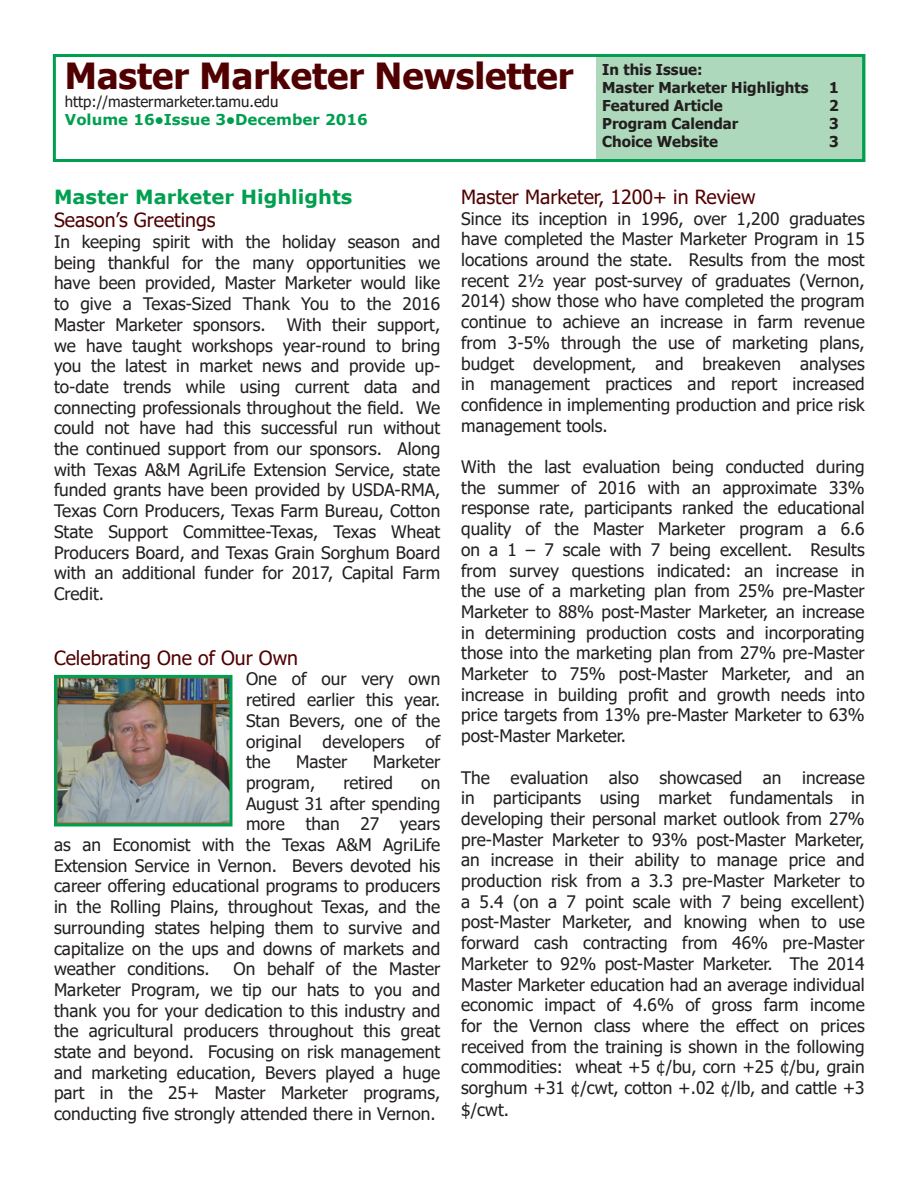
<style>
.page{position:relative;width:918px;height:1188px;background:#fff}
.page>*{position:absolute;margin:0;border:0;box-sizing:border-box;transform-origin:0 0}
.t1{font:700 36px "Tahoma";color:#500000}
.t2{font:19.5px "Tahoma";color:#500000}
.t3{font:700 19.5px/23.4px "Verdana";color:#009f4f}
.t4{font:17.25px/20.7px "Tahoma";color:#231f20;text-align:justify}
.t5{font:700 15px/18px "Tahoma";color:#231f20}
.t6{font:15px "Tahoma";color:#231f20}
.t7{font:700 15px "Verdana";color:#009f4f}
.s1{font-family:"Tahoma";font-weight:400;color:#500000}
</style>
<div class="page">
<div style="left:596px;top:54px;width:270px;height:108px;background:#aed8bb"></div>
<div style="left:53px;top:54px;width:812px;height:108px;border:3px solid #009f4f"></div>
<img style="left:58px;top:679px;width:170px;height:143px">
<div style="left:54px;top:675px;width:178px;height:151px;border:3px solid #009f4f"></div>
<p class="t1" style="left:65px;top:51px;width:510px">Master Marketer Newsletter</p>
<p class="t6" style="left:65px;top:92px;width:215px">http://mastermarketer.tamu.edu</p>
<p class="t7" style="left:65px;top:109px;width:304px">Volume 16●Issue 3●December 2016</p>
<p class="t5" style="left:602px;top:61px;width:208px">In this Issue:<br>Master Marketer Highlights</p>
<p class="t5" style="left:602px;top:97px;width:122px">Featured Article</p>
<p class="t5" style="left:602px;top:115px;width:138px">Program Calendar<br>Choice Website</p>
<p class="t5" style="left:829px;top:79px;width:11px">1</p>
<p class="t5" style="left:829px;top:97px;width:11px">2</p>
<p class="t5" style="left:829px;top:115px;width:11px">3</p>
<p class="t5" style="left:829px;top:133px;width:11px">3</p>
<p class="t3" style="left:54px;top:185px;width:300px">Master Marketer Highlights<br><span class="s1">Season’s Greetings</span></p>
<p class="t4" style="left:54px;top:232px;width:388px">In keeping spirit with the holiday season and being thankful for the many opportunities we have been provided, Master Marketer would like to give a Texas-Sized Thank You to the 2016<br>Master Marketer sponsors. With their support, we have taught workshops year-round to bring you the latest in market news and provide up&shy;to-date trends while using current data and connecting professionals throughout the field. We could not have had this successful run without the continued support from our sponsors. Along with Texas A&amp;M AgriLife Extension Service, state funded grants have been provided by USDA-RMA, Texas Corn Producers, Texas Farm Bureau, Cotton State Support Committee-Texas, Texas Wheat Producers Board, and Texas Grain Sorghum Board with an additional funder for 2017, Capital Farm Credit.</p>
<p class="t2" style="left:54px;top:645px;width:246px">Celebrating One of Our Own</p>
<p class="t4" style="left:246px;top:670px;width:196px">One of our very own retired earlier this year.<br>Stan Bevers, one of the original developers of the</p>
<p class="t4" style="left:296px;top:753px;width:53px">Master</p>
<p class="t4" style="left:373px;top:753px;width:69px">Marketer</p>
<p class="t4" style="left:246px;top:773px;width:71px">program,</p>
<p class="t4" style="left:343px;top:773px;width:51px">retired</p>
<p class="t4" style="left:421px;top:773px;width:20px">on</p>
<p class="t4" style="left:246px;top:794px;width:196px">August 31 after spending</p>
<p class="t4" style="left:246px;top:815px;width:196px">more than 27 years</p>
<p class="t4" style="left:54px;top:835px;width:388px">as an Economist with the Texas A&amp;M AgriLife</p>
<p class="t4" style="left:54px;top:856px;width:388px">Extension Service in Vernon. Bevers devoted his</p>
<p class="t4" style="left:54px;top:877px;width:388px">career offering educational programs to producers</p>
<p class="t4" style="left:54px;top:897px;width:388px">in the Rolling Plains, throughout Texas, and the</p>
<p class="t4" style="left:54px;top:918px;width:388px">surrounding states helping them to survive and</p>
<p class="t4" style="left:54px;top:939px;width:388px">capitalize on the ups and downs of markets and</p>
<p class="t4" style="left:54px;top:960px;width:157px">weather conditions.</p>
<p class="t4" style="left:54px;top:960px;width:388px;text-indent:180px">On behalf of the Master Marketer Program, we tip our hats to you and thank you for your dedication to this industry and the agricultural producers throughout this great state and beyond. Focusing on risk management and marketing education, Bevers played a huge part in the 25+ Master Marketer programs, conducting five strongly attended there in Vernon.</p>
<p class="t2" style="left:461px;top:184px;width:296px">Master Marketer, 1200+ in Review</p>
<p class="t4" style="left:461px;top:209px;width:405px">Since its inception in 1996, over 1,200 graduates have completed the Master Marketer Program in 15 locations around the state. Results from the most recent 2½ year post-survey of graduates (Vernon, 2014) show those who have completed the program continue to achieve an increase in farm revenue from 3-5% through the use of marketing plans, budget development, and breakeven analyses in management practices and report increased confidence in implementing production and price risk management tools.</p>
<p class="t4" style="left:461px;top:457px;width:405px">With the last evaluation being conducted during the summer of 2016 with an approximate 33% response rate, participants ranked the educational quality of the Master Marketer program a 6.6 on a 1 – 7 scale with 7 being excellent. Results from survey questions indicated: an increase in the use of a marketing plan from 25% pre-Master Marketer to 88% post-Master Marketer, an increase in determining production costs and incorporating those into the marketing plan from 27% pre-Master Marketer to 75% post-Master Marketer, and an increase in building profit and growth needs into price targets from 13% pre-Master Marketer to 63% post-Master Marketer.</p>
<p class="t4" style="left:461px;top:768px;width:405px">The evaluation also showcased an increase in participants using market fundamentals in developing their personal market outlook from 27% pre-Master Marketer to 93% post-Master Marketer, an increase in their ability to manage price and production risk from a 3.3 pre-Master Marketer to a 5.4 (on a 7 point scale with 7 being excellent) post-Master Marketer, and knowing when to use forward cash contracting from 46% pre-Master Marketer to 92% post-Master Marketer. The 2014<br>Master Marketer education had an average individual economic impact of 4.6% of gross farm income for the Vernon class where the effect on prices received from the training is shown in the following commodities: wheat +5 ¢/bu, corn +25 ¢/bu, grain sorghum +31 ¢/cwt, cotton +.02 ¢/lb, and cattle +3 $/cwt.</p>
</div>
